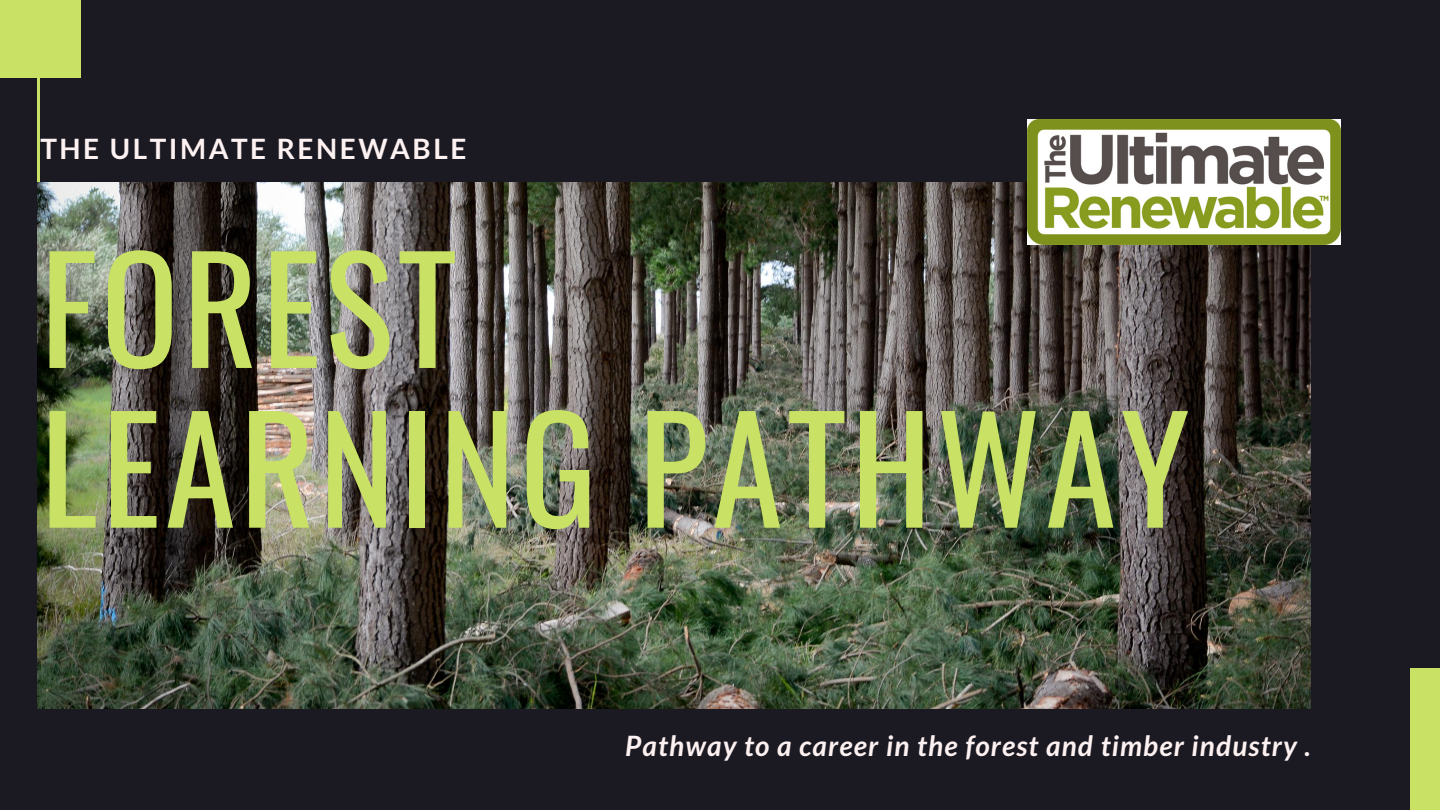
<style>
.page{position:relative;width:1440px;height:810px;background:#1b1922}
.page>*{position:absolute;margin:0;border:0;box-sizing:border-box;transform-origin:0 0}
.t1{font:144px/159.8px "Oswald";letter-spacing:.03em;color:#c9e265}
.t2{font:italic 700 28px "Lato";letter-spacing:.04em;color:#fdf2f1}
.t3{font:700 28px "Lato";letter-spacing:.09em;color:#fdf2f1}
</style>
<div class="page">
<hr style="left:37px;top:55px;width:3px;height:618px;background:#c9e265">
<div style="left:0;top:0;width:81px;height:77px;background:#c9e265"></div>
<img style="left:37px;top:182px;width:1274px;height:527px">
<div style="left:1410px;top:668px;width:30px;height:142px;background:#c9e265"></div>
<img style="left:1027px;top:120px;width:314px;height:125px">
<p class="t3" style="left:40px;top:131px;width:427px">THE ULTIMATE RENEWABLE</p>
<h1 class="t1" style="left:40px;top:223px;width:1151px">FOREST<br>LEARNING PATHWAY</h1>
<p class="t2" style="left:625px;top:729px;width:687px">Pathway to a career in the forest and timber industry .</p>
</div>
